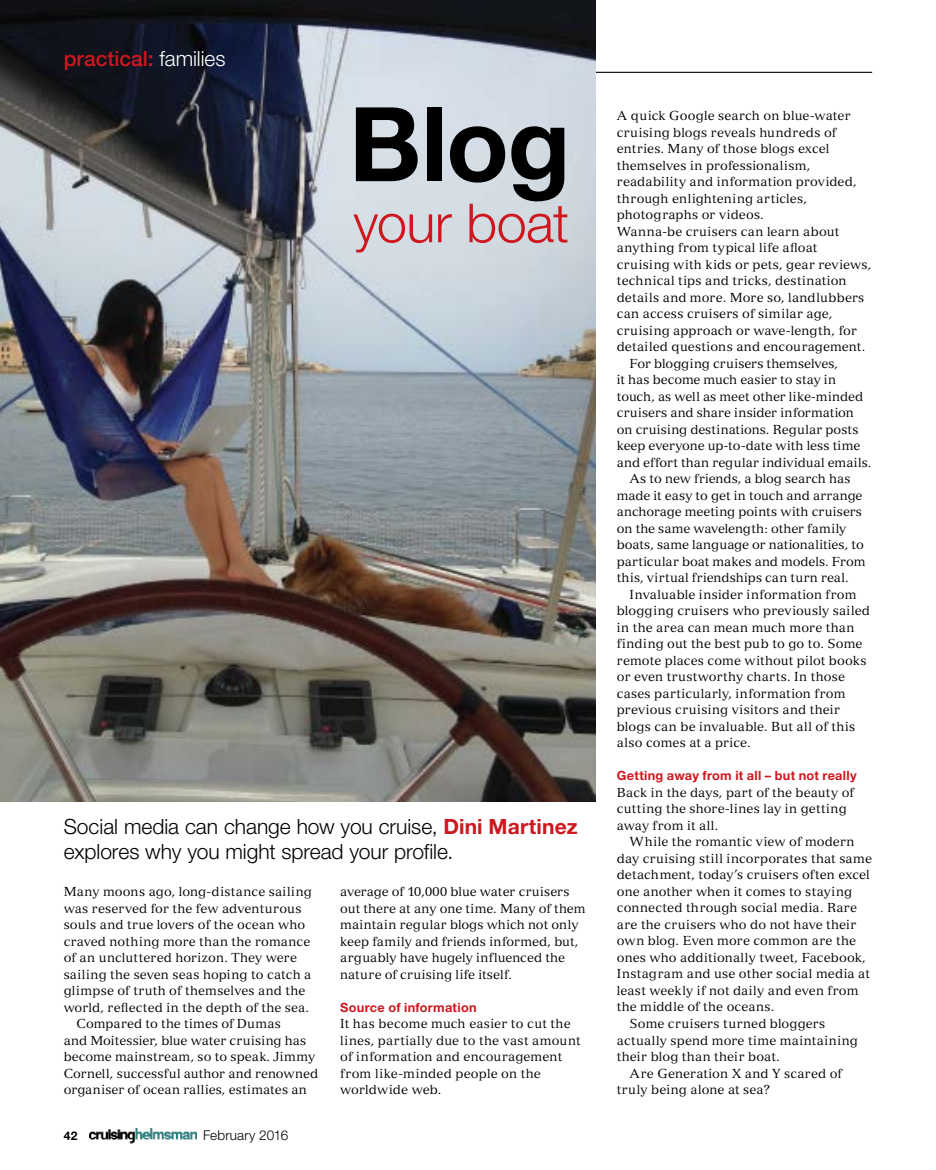
<style>
.page{position:relative;width:936px;height:1170px;background:#fff}
.page>*{position:absolute;margin:0;border:0;box-sizing:border-box;transform-origin:0 0}
.t1{font:700 103.2px "Helvetica Neue LT Std";color:#000}
.t2{font:300 53.85px "Helvetica Neue LT Std";letter-spacing:-.01em;color:#ce171e}
.t3{font:300 21px/25.5px "Helvetica Neue LT Std";letter-spacing:-.005em;color:#000}
.t4{font:500 21px "Helvetica Neue LT Std";color:#ce171e}
.t5{font:300 13.5px "Helvetica Neue LT Std";letter-spacing:.01em;color:#000}
.t6{font:12.75px/16.5px "Versailles LT Std";letter-spacing:.015em;color:#000}
.t7{font:12.75px "Versailles LT Std";letter-spacing:-.005em;color:#000}
.t8{font:700 12.75px "Helvetica Neue LT Std";letter-spacing:.02em;color:#ce171e}
.t9{font:12.75px "Versailles LT Std";letter-spacing:.035em;color:#000}
.t10{font:700 12px "Helvetica Neue LT Std";color:#000}
.s1{font-weight:300;color:#fff}
.s2{font-weight:700;color:#ce171e}
</style>
<div class="page">
<img style="left:90px;top:1128px;width:106px;height:15px">
<hr style="left:64px;top:72px;width:808px;height:1px;background:#000">
<img style="left:0;top:0;width:595px;height:801px">
<h3 class="t4" style="left:64px;top:46px;width:163px">practical: <span class="s1">families</span></h3>
<h1 class="t1" style="left:349px;top:80px;width:223px">Blog</h1>
<h2 class="t2" style="left:353px;top:190px;width:217px">your boat</h2>
<h3 class="t3" style="left:64px;top:813px;width:515px">Social media can change how you cruise, <span class="s2">Dini Martinez </span>explores why you might spread your profile.</h3>
<p class="t6" style="left:64px;top:883px;width:249px">Many moons ago, long-distance sailing</p>
<p class="t6" style="left:64px;top:899px;width:239px">was reserved for the few adventurous</p>
<p class="t6" style="left:64px;top:916px;width:243px">souls and true lovers of the ocean who</p>
<p class="t6" style="left:64px;top:932px;width:248px">craved nothing more than the romance</p>
<p class="t6" style="left:64px;top:949px;width:235px">of an uncluttered horizon. They were</p>
<p class="t6" style="left:64px;top:965px;width:249px">sailing the seven seas hoping to catch a</p>
<p class="t6" style="left:64px;top:982px;width:243px">glimpse of truth of themselves and the</p>
<p class="t6" style="left:64px;top:998px;width:247px">world, reflected in the depth of the sea.</p>
<p class="t6" style="left:76px;top:1015px;width:206px">Compared to the times of Dumas</p>
<p class="t6" style="left:64px;top:1031px;width:244px">and Moitessier, blue water cruising has</p>
<p class="t6" style="left:64px;top:1048px;width:253px">become mainstream, so to speak. Jimmy</p>
<p class="t6" style="left:64px;top:1064px;width:256px">Cornell, successful author and renowned</p>
<p class="t6" style="left:64px;top:1081px;width:245px">organiser of ocean rallies, estimates an</p>
<p class="t10" style="left:64px;top:1127px;width:15px">42</p>
<p class="t5" style="left:203px;top:1126px;width:87px">February 2016</p>
<p class="t6" style="left:340px;top:883px;width:247px">average of 10,000 blue water cruisers out there at any one time. Many of them maintain regular blogs which not only keep family and friends informed, but, arguably have hugely influenced the nature of cruising life itself.</p>
<p class="t8" style="left:340px;top:999px;width:138px">Source of information</p>
<p class="t6" style="left:340px;top:1015px;width:242px">It has become much easier to cut the lines, partially due to the vast amount of information and encouragement from like-minded people on the worldwide web.</p>
<p class="t6" style="left:616px;top:107px;width:235px">A quick Google search on blue-water</p>
<p class="t6" style="left:616px;top:124px;width:221px">cruising blogs reveals hundreds of</p>
<p class="t6" style="left:616px;top:140px;width:214px">entries. Many of those blogs excel</p>
<p class="t6" style="left:616px;top:157px;width:195px">themselves in professionalism,</p>
<p class="t6" style="left:616px;top:173px;width:241px">readability and information provided,</p>
<p class="t6" style="left:616px;top:190px;width:192px">through enlightening articles,</p>
<p class="t6" style="left:616px;top:206px;width:148px">photographs or videos.</p>
<p class="t6" style="left:616px;top:223px;width:224px">Wanna-be cruisers can learn about</p>
<p class="t9" style="left:616px;top:240px;width:202px">anything from typical life afloat</p>
<p class="t6" style="left:616px;top:256px;width:256px">cruising with kids or pets, gear reviews,</p>
<p class="t6" style="left:616px;top:272px;width:231px">technical tips and tricks, destination</p>
<p class="t6" style="left:616px;top:289px;width:249px">details and more. More so, landlubbers</p>
<p class="t6" style="left:616px;top:305px;width:217px">can access cruisers of similar age,</p>
<p class="t6" style="left:616px;top:322px;width:241px">cruising approach or wave-length, for</p>
<p class="t6" style="left:616px;top:338px;width:250px">detailed questions and encouragement.</p>
<p class="t6" style="left:629px;top:355px;width:210px">For blogging cruisers themselves,</p>
<p class="t6" style="left:616px;top:371px;width:221px">it has become much easier to stay in</p>
<p class="t6" style="left:616px;top:388px;width:248px">touch, as well as meet other like-minded</p>
<p class="t6" style="left:616px;top:404px;width:238px">cruisers and share insider information</p>
<p class="t6" style="left:616px;top:421px;width:243px">on cruising destinations. Regular posts</p>
<p class="t6" style="left:616px;top:437px;width:245px">keep everyone up-to-date with less time</p>
<p class="t6" style="left:616px;top:454px;width:256px">and effort than regular individual emails.</p>
<p class="t6" style="left:629px;top:470px;width:222px">As to new friends, a blog search has</p>
<p class="t6" style="left:616px;top:487px;width:247px">made it easy to get in touch and arrange</p>
<p class="t6" style="left:616px;top:503px;width:247px">anchorage meeting points with cruisers</p>
<p class="t7" style="left:616px;top:520px;width:231px">on the same wavelength: other family</p>
<p class="t7" style="left:616px;top:537px;width:248px">boats, same language or nationalities, to</p>
<p class="t6" style="left:616px;top:553px;width:250px">particular boat makes and models. From</p>
<p class="t6" style="left:616px;top:569px;width:233px">this, virtual friendships can turn real.</p>
<p class="t6" style="left:629px;top:586px;width:228px">Invaluable insider information from</p>
<p class="t6" style="left:616px;top:602px;width:254px">blogging cruisers who previously sailed</p>
<p class="t6" style="left:616px;top:619px;width:239px">in the area can mean much more than</p>
<p class="t6" style="left:616px;top:635px;width:247px">finding out the best pub to go to. Some</p>
<p class="t6" style="left:616px;top:652px;width:251px">remote places come without pilot books</p>
<p class="t6" style="left:616px;top:668px;width:230px">or even trustworthy charts. In those</p>
<p class="t6" style="left:616px;top:685px;width:230px">cases particularly, information from</p>
<p class="t6" style="left:616px;top:701px;width:225px">previous cruising visitors and their</p>
<p class="t6" style="left:616px;top:718px;width:240px">blogs can be invaluable. But all of this</p>
<p class="t6" style="left:616px;top:734px;width:135px">also comes at a price.</p>
<p class="t8" style="left:616px;top:767px;width:241px">Getting away from it all – but not really</p>
<p class="t6" style="left:616px;top:784px;width:239px">Back in the days, part of the beauty of cutting the shore-lines lay in getting away from it all.</p>
<p class="t6" style="left:629px;top:833px;width:226px">While the romantic view of modern</p>
<p class="t6" style="left:616px;top:850px;width:256px">day cruising still incorporates that same</p>
<p class="t6" style="left:616px;top:866px;width:254px">detachment, today’s cruisers often excel</p>
<p class="t6" style="left:616px;top:883px;width:237px">one another when it comes to staying</p>
<p class="t6" style="left:616px;top:899px;width:242px">connected through social media. Rare</p>
<p class="t6" style="left:616px;top:916px;width:241px">are the cruisers who do not have their</p>
<p class="t6" style="left:616px;top:932px;width:240px">own blog. Even more common are the</p>
<p class="t6" style="left:616px;top:949px;width:250px">ones who additionally tweet, Facebook,</p>
<p class="t6" style="left:616px;top:965px;width:254px">Instagram and use other social media at</p>
<p class="t6" style="left:616px;top:982px;width:243px">least weekly if not daily and even from</p>
<p class="t6" style="left:616px;top:998px;width:159px">the middle of the oceans.</p>
<p class="t6" style="left:629px;top:1015px;width:197px">Some cruisers turned bloggers</p>
<p class="t6" style="left:616px;top:1031px;width:243px">actually spend more time maintaining</p>
<p class="t6" style="left:616px;top:1048px;width:164px">their blog than their boat.</p>
<p class="t6" style="left:629px;top:1064px;width:214px">Are Generation X and Y scared of</p>
<p class="t6" style="left:616px;top:1081px;width:155px">truly being alone at sea?</p>
</div>
